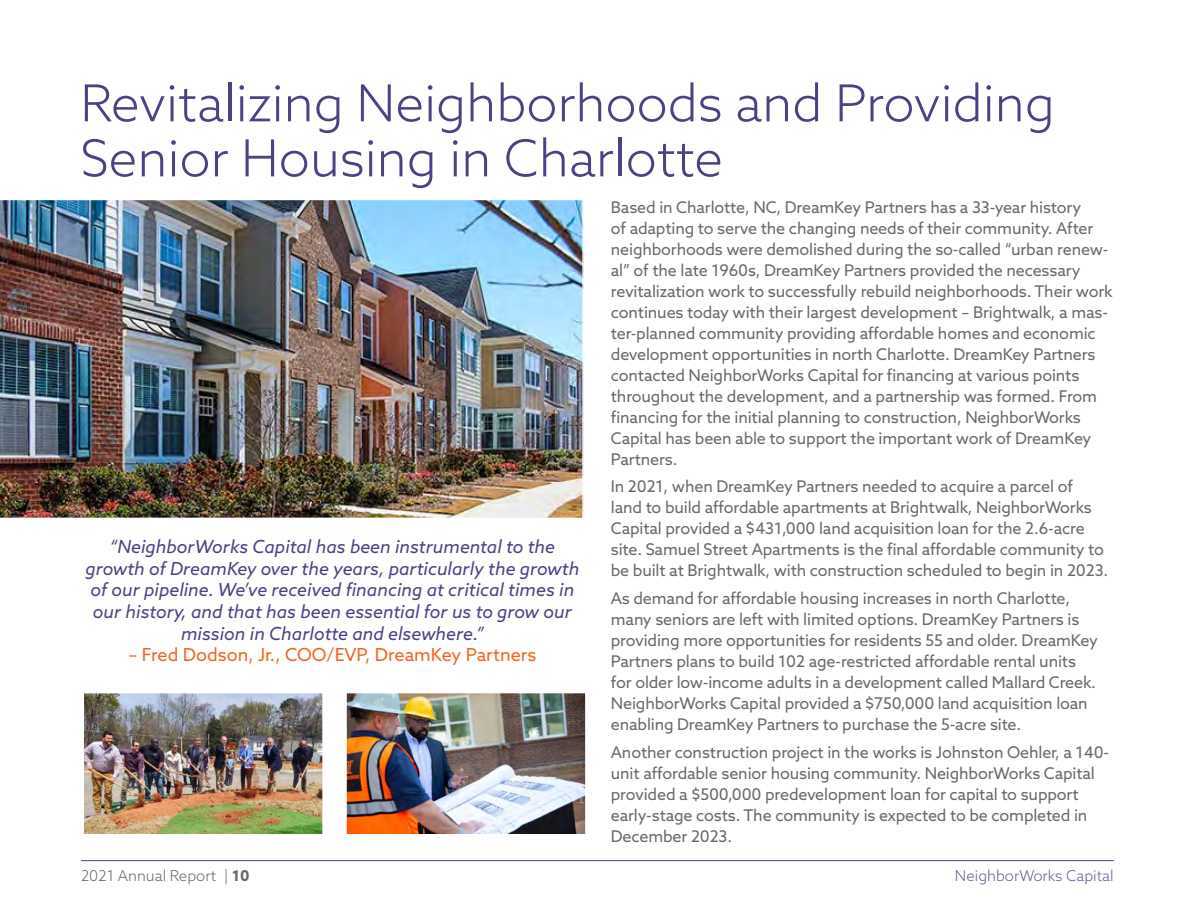
<style>
.page{position:relative;width:1188px;height:918px;background:#fff}
.page>*{position:absolute;margin:0;border:0;box-sizing:border-box;transform-origin:0 0}
.Section_Head{font:300 51px/55.1px "Azo Sans";color:#4d4185}
.A_Head{font:italic 18px/21.6px "Azo Sans";color:#4d4185;text-align:center}
.A_Head-2{font:18px "Azo Sans";color:#f36621}
.Body_1C{font:16.2px/21px "Azo Sans";letter-spacing:-.01em;color:#69696c}
.Body_1C-2{font:300 15px "Azo Sans";color:#695d95}
.Body_1C-3{font:300 15px "Azo Sans";color:#69696c}
.s1{font-weight:700}
</style>
<div class="page">
<img style="left:0;top:199px;width:584px;height:320px">
<img style="left:85px;top:694px;width:236px;height:139px">
<div style="left:81px;top:690px;width:244px;height:147px;border:3px solid #fff"></div>
<img style="left:348px;top:694px;width:236px;height:139px">
<div style="left:344px;top:690px;width:244px;height:147px;border:3px solid #fff"></div>
<hr style="left:81px;top:860px;width:1033px;height:1px;background:#4d4185">
<p class="Section_Head" style="left:80px;top:75px;width:976px">Revitalizing Neighborhoods and Providing<br>Senior Housing in Charlotte</p>
<p class="A_Head" style="left:85px;top:536px;width:495px">“NeighborWorks Capital has been instrumental to the growth of DreamKey over the years, particularly the growth of our pipeline. We’ve received financing at critical times in our history, and that has been essential for us to grow our mission in Charlotte and elsewhere.”</p>
<p class="A_Head-2" style="left:128px;top:643px;width:409px">– Fred Dodson, Jr. , COO/EVP, DreamKey Partners</p>
<p class="Body_1C" style="left:611px;top:196px;width:503px">Based in Charlotte, NC, DreamKey Partners has a 33-year history<br>of adapting to serve the changing needs of their community. After neighborhoods were demolished during the so-called “urban renew&shy;al” of the late 1960s, DreamKey Partners provided the necessary revitalization work to successfully rebuild neighborhoods. Their work continues today with their largest development – Brightwalk, a mas&shy;ter-planned community providing affordable homes and economic development opportunities in north Charlotte. DreamKey Partners contacted NeighborWorks Capital for financing at various points throughout the development, and a partnership was formed. From financing for the initial planning to construction, NeighborWorks Capital has been able to support the important work of DreamKey Partners.</p>
<p class="Body_1C" style="left:611px;top:476px;width:496px">In 2021, when DreamKey Partners needed to acquire a parcel of land to build affordable apartments at Brightwalk, NeighborWorks Capital provided a $431,000 land acquisition loan for the 2.6-acre site. Samuel Street Apartments is the final affordable community to be built at Brightwalk, with construction scheduled to begin in 2023.</p>
<p class="Body_1C" style="left:611px;top:588px;width:489px">As demand for affordable housing increases in north Charlotte, many seniors are left with limited options. DreamKey Partners is providing more opportunities for residents 55 and older. DreamKey Partners plans to build 102 age-restricted affordable rental units for older low-income adults in a development called Mallard Creek.<br>NeighborWorks Capital provided a $750,000 land acquisition loan enabling DreamKey Partners to purchase the 5-acre site.</p>
<p class="Body_1C" style="left:611px;top:741px;width:500px">Another construction project in the works is Johnston Oehler, a 140- unit affordable senior housing community. NeighborWorks Capital provided a $500,000 predevelopment loan for capital to support early-stage costs. The community is expected to be completed in December 2023.</p>
<p class="Body_1C-3" style="left:81px;top:866px;width:170px">2021 Annual Report | <span class="s1">10</span></p>
<p class="Body_1C-2" style="left:955px;top:866px;width:160px">NeighborWorks Capital</p>
</div>
